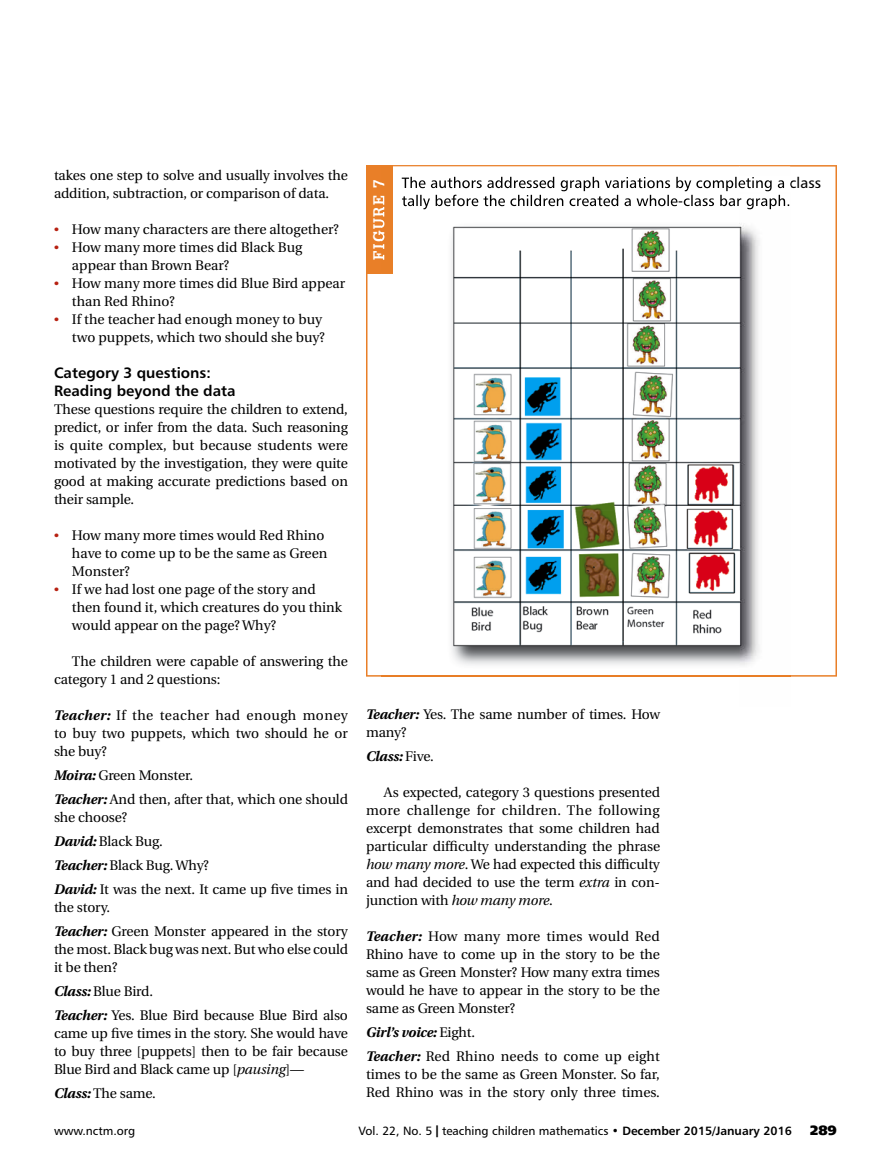
<style>
.page{position:relative;width:891px;height:1175px;background:#fff}
.page>*{position:absolute;margin:0;border:0;box-sizing:border-box;transform-origin:0 0}
.t1{font:15px/18px "Humanist 777 BT Bold B";color:#000}
.t2{font:700 15px "Glypha";letter-spacing:.1em;color:#fff}
.t3{font:13.8px/18px "Utopia";letter-spacing:-.01em;color:#000}
.t4{font:13.8px/24px "Utopia";letter-spacing:.01em;color:#000}
.t5{font:italic 700 13.8px "Utopia";letter-spacing:-.01em;color:#000}
.t6{font:13.5px "Humanist 777 BT Extra Black B";color:#000}
.t7{font:12px "Humanist 777 BT Roman B";color:#000}
.s1{font-family:"Times New Roman";font-weight:700;color:#b72112}
.s2{font-weight:700;font-style:italic}
.s3{font-style:italic}
.s4{font-weight:400;font-style:normal}
.s5{font-family:"Interstate";font-weight:700}
.s6{font-family:"Humanist 777 BT Bold B"}
</style>
<div class="page">
<svg style="left:366px;top:165px;width:471px;height:511px"></svg>
<img style="left:382px;top:166px;width:408px;height:511px">
<img style="left:402px;top:177px;width:388px;height:14px">
<img style="left:402px;top:177px;width:124px;height:11px">
<img style="left:540px;top:195px;width:249px;height:14px">
<img style="left:402px;top:195px;width:138px;height:14px">
<img style="left:382px;top:166px;width:11px;height:108px">
<img style="left:382px;top:180px;width:2px;height:80px">
<img style="left:382px;top:675px;width:408px;height:1px">
<p class="t3" style="left:54px;top:167px;width:296px">takes one step to solve and usually involves the addition, subtraction, or comparison of data.</p>
<p class="t3" style="left:54px;top:221px;width:286px"><span class="s1">•</span> How many characters are there altogether?</p>
<p class="t3" style="left:72px;top:239px;width:232px;text-indent:-18px"><span class="s1">•</span> How many more times did Black Bug appear than Brown Bear?</p>
<p class="t3" style="left:72px;top:275px;width:275px;text-indent:-18px"><span class="s1">•</span> How many more times did Blue Bird appear than Red Rhino?</p>
<p class="t3" style="left:54px;top:311px;width:273px;text-align:right"><span class="s1">•</span> If the teacher had enough money to buy two puppets, which two should she buy?</p>
<p class="t1" style="left:54px;top:363px;width:183px">Category 3 questions:<br>Reading beyond the data</p>
<p class="t3" style="left:54px;top:401px;width:296px;text-align:justify">These questions require the children to extend, predict, or infer from the data. Such reasoning is quite complex, but because students were motivated by the investigation, they were quite good at making accurate predictions based on their sample.</p>
<p class="t3" style="left:72px;top:527px;width:257px;text-indent:-18px"><span class="s1">•</span> How many more times would Red Rhino have to come up to be the same as Green<br>Monster?</p>
<p class="t3" style="left:72px;top:581px;width:272px;text-indent:-18px"><span class="s1">•</span> If we had lost one page of the story and then found it, which creatures do you think would appear on the page? Why?</p>
<p class="t3" style="left:54px;top:653px;width:296px;text-indent:18px">The children were capable of answering the category 1 and 2 questions:</p>
<p class="t3" style="left:54px;top:707px;width:295px;text-align:justify"><span class="s2">Teacher:</span> If the teacher had enough money to buy two puppets, which two should he or she buy?</p>
<p class="t3" style="left:54px;top:764px;width:296px;line-height:24px"><span class="s2">Moira:</span> Green Monster.<br><span class="s2">Teacher:</span> And then, after that, which one should</p>
<p class="t3" style="left:54px;top:806px;width:296px;line-height:24px">she choose?<br><span class="s2">David:</span> Black Bug.<br><span class="s2">Teacher:</span> Black Bug. Why?<br><span class="s2">David:</span> It was the next. It came up five times in</p>
<p class="t3" style="left:54px;top:896px;width:295px;line-height:24px">the story.<br><span class="s2">Teacher:</span> Green Monster appeared in the story</p>
<p class="t3" style="left:54px;top:941px;width:296px">the most. Black bug was next. But who else could it be then?</p>
<p class="t3" style="left:54px;top:980px;width:295px;line-height:24px"><span class="s2">Class:</span> Blue Bird.<br><span class="s2">Teacher:</span> Yes. Blue Bird because Blue Bird also</p>
<p class="t3" style="left:54px;top:1025px;width:296px;text-align:justify">came up five times in the story. She would have to buy three [puppets] then to be fair because Blue Bird and Black came up [<span class="s3">pausing</span>]—</p>
<p class="t3" style="left:54px;top:1085px;width:103px"><span class="s2">Class:</span> The same.</p>
<p class="t2" style="left:370px;top:260px;width:82px;rotate:-90deg">FIGURE 7</p>
<p class="t3" style="left:366px;top:705px;width:295px"><span class="s2">Teacher:</span> Yes. The same number of times. How many?</p>
<p class="t5" style="left:366px;top:748px;width:69px">Class: <span class="s4">Five.</span></p>
<p class="t3" style="left:366px;top:783px;width:296px;text-align:justify;text-indent:18px">As expected, category 3 questions presented more challenge for children. The following excerpt demonstrates that some children had particular difficulty understanding the phrase <span class="s3">how many more</span>. We had expected this difficulty and had decided to use the term <span class="s3">extra</span> in con&shy;junction with <span class="s3">how many more</span>.</p>
<p class="t3" style="left:366px;top:927px;width:296px;text-align:justify"><span class="s2">Teacher:</span> How many more times would Red Rhino have to come up in the story to be the same as Green Monster? How many extra times would he have to appear in the story to be the same as Green Monster?</p>
<p class="t4" style="left:366px;top:1020px;width:296px"><span class="s2">Girl’s voice:</span> Eight.<br><span class="s2">Teacher:</span> Red Rhino needs to come up eight</p>
<p class="t3" style="left:366px;top:1065px;width:296px">times to be the same as Green Monster. So far,<br>Red Rhino was in the story only three times.</p>
<p class="t7" style="left:54px;top:1123px;width:83px">www.nctm.org</p>
<p class="t7" style="left:358px;top:1123px;width:435px">Vol. 22, No. 5 <span class="s5">|</span> teaching children mathematics • <span class="s6">December 2015/January 2016</span></p>
<p class="t6" style="left:810px;top:1121px;width:28px">289</p>
</div>
